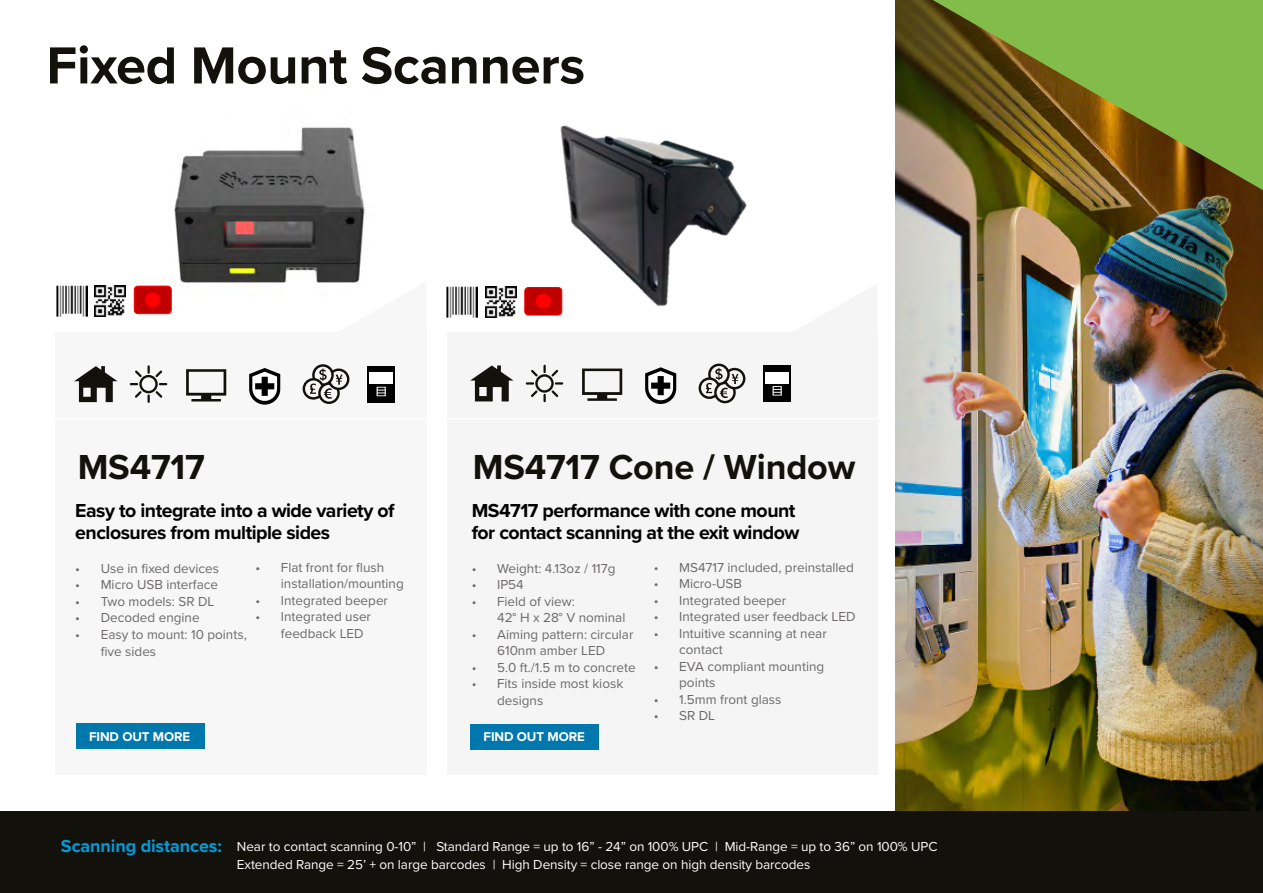
<style>
.page{position:relative;width:1263px;height:893px;background:#fff}
.page>*{position:absolute;margin:0;border:0;box-sizing:border-box;transform-origin:0 0}
.t1{font:700 54px "Proxima Nova";letter-spacing:-.005em;color:#12110c}
.t2{font:700 36px "Proxima Nova";letter-spacing:-.005em;color:#12110c}
.t3{font:700 19.5px/22.5px "Proxima Nova";letter-spacing:-.025em;color:#000}
.t4{font:13.5px/16.5px "Proxima Nova";color:#6c6968}
.t5{font:13.5px/18px "Proxima Nova";letter-spacing:-.005em;color:#fff}
.t6{font:700 13.2px "Proxima Nova";letter-spacing:-.005em;color:#fff}
.s1{font-weight:700;font-size:18px;color:#009cda}
</style>
<div class="page">
<img style="left:895px;top:0;width:368px;height:812px">
<img style="left:170px;top:127px;width:195px;height:161px">
<img style="left:504px;top:125px;width:243px;height:186px">
<svg style="left:933px;top:0;width:330px;height:190px;background:#75832f"></svg>
<div style="left:0;top:812px;width:1263px;height:81px;background:#12110c"></div>
<div style="left:55px;top:333px;width:372px;height:442px;background:#f7f7f7"></div>
<div style="left:447px;top:333px;width:431px;height:442px;background:#f5f5f5"></div>
<svg style="left:334px;top:281px;width:31px;height:7px"></svg>
<hr style="left:36px;top:418px;width:855px;height:1px;background:#fff">
<div style="left:470px;top:724px;width:129px;height:25px;background:#0077ad"></div>
<div style="left:76px;top:724px;width:128px;height:25px;background:#0077ad"></div>
<img style="left:95px;top:285px;width:31px;height:31px">
<img style="left:56px;top:285px;width:31px;height:31px">
<img style="left:485px;top:287px;width:31px;height:31px">
<img style="left:447px;top:287px;width:30px;height:31px">
<div style="left:134px;top:286px;width:37px;height:28px;background:#c00000;border-radius:4px"></div>
<div style="left:134px;top:286px;width:38px;height:28px;border:1px solid #f00;border-radius:4px"></div>
<div style="left:145px;top:293px;width:15px;height:14px;background:#f00;border-radius:50%"></div>
<div style="left:525px;top:287px;width:37px;height:28px;background:#c00000;border-radius:4px"></div>
<div style="left:524px;top:287px;width:38px;height:28px;border:1px solid #f00;border-radius:4px"></div>
<div style="left:536px;top:294px;width:15px;height:15px;background:#f00;border-radius:50%"></div>
<svg style="left:249px;top:368px;width:31px;height:37px"></svg>
<svg style="left:186px;top:369px;width:40px;height:32px"></svg>
<svg style="left:74px;top:366px;width:44px;height:36px"></svg>
<svg style="left:130px;top:365px;width:37px;height:38px"></svg>
<svg style="left:303px;top:364px;width:46px;height:40px"></svg>
<div style="left:367px;top:366px;width:28px;height:36px;background:#000"></div>
<div style="left:370px;top:372px;width:23px;height:12px;background:#fff"></div>
<svg style="left:377px;top:387px;width:9px;height:9px"></svg>
<svg style="left:645px;top:367px;width:31px;height:37px"></svg>
<svg style="left:582px;top:369px;width:40px;height:32px"></svg>
<svg style="left:470px;top:365px;width:44px;height:36px"></svg>
<svg style="left:526px;top:365px;width:37px;height:37px"></svg>
<svg style="left:699px;top:364px;width:46px;height:39px"></svg>
<div style="left:763px;top:365px;width:28px;height:36px;background:#000"></div>
<div style="left:765px;top:372px;width:24px;height:11px;background:#fff"></div>
<svg style="left:772px;top:386px;width:10px;height:10px"></svg>
<h1 class="t1" style="left:46px;top:25px;width:540px">Fixed Mount Scanners</h1>
<h2 class="t2" style="left:78px;top:440px;width:129px">MS4717</h2>
<h2 class="t2" style="left:473px;top:440px;width:384px">MS4717 Cone / Window</h2>
<h3 class="t3" style="left:75px;top:499px;width:321px">Easy to integrate into a wide variety of enclosures from multiple sides</h3>
<p class="t4" style="left:75px;top:559px;width:145px">• Use in fixed devices</p>
<p class="t4" style="left:75px;top:576px;width:144px">• Micro USB interface</p>
<p class="t4" style="left:75px;top:592px;width:141px">• Two models: SR DL</p>
<p class="t4" style="left:75px;top:609px;width:126px">• Decoded engine</p>
<p class="t4" style="left:101px;top:625px;width:148px;line-height:17px;text-indent:-25px">• Easy to mount: 10 points, five sides</p>
<p class="t4" style="left:281px;top:559px;width:124px;text-indent:-25px">• Flat front for flush installation/mounting</p>
<p class="t4" style="left:255px;top:592px;width:134px">• Integrated beeper</p>
<p class="t4" style="left:281px;top:608px;width:92px;text-indent:-25px">• Integrated user feedback LED</p>
<h3 class="t3" style="left:472px;top:499px;width:329px">MS4717 performance with cone mount for contact scanning at the exit window</h3>
<p class="t4" style="left:472px;top:559px;width:145px">• Weight: 4.13oz / 117g</p>
<p class="t4" style="left:472px;top:576px;width:54px">• IP54</p>
<p class="t4" style="left:497px;top:592px;width:130px;text-indent:-25px">• Field of view:<br>42° H x 28° V nominal</p>
<p class="t4" style="left:472px;top:625px;width:163px;text-align:center">• Aiming pattern: circular<br>610nm amber LED</p>
<p class="t4" style="left:472px;top:658px;width:165px">• 5.0 ft./1.5 m to concrete</p>
<p class="t4" style="left:497px;top:675px;width:128px;text-indent:-25px">• Fits inside most kiosk designs</p>
<p class="t4" style="left:654px;top:559px;width:202px">• MS4717 included, preinstalled</p>
<p class="t4" style="left:654px;top:575px;width:90px">• Micro-USB</p>
<p class="t4" style="left:654px;top:592px;width:134px">• Integrated beeper</p>
<p class="t4" style="left:654px;top:608px;width:203px">• Integrated user feedback LED</p>
<p class="t4" style="left:679px;top:625px;width:149px;text-indent:-25px">• Intuitive scanning at near contact</p>
<p class="t4" style="left:679px;top:658px;width:147px;text-indent:-25px">• EVA compliant mounting points</p>
<p class="t4" style="left:654px;top:691px;width:129px">• 1.5mm front glass</p>
<p class="t4" style="left:654px;top:707px;width:63px">• SR DL</p>
<p class="t6" style="left:89px;top:726px;width:103px">FIND OUT MORE</p>
<p class="t6" style="left:484px;top:727px;width:103px">FIND OUT MORE</p>
<p class="t5" style="left:237px;top:837px;width:702px;text-indent:-176px"><span class="s1">Scanning distances:</span> Near to contact scanning 0-10” | Standard Range = up to 16” - 24” on 100% UPC | Mid-Range = up to 36” on 100% UPC<br>Extended Range = 25’ + on large barcodes | High Density = close range on high density barcodes</p>
</div>
